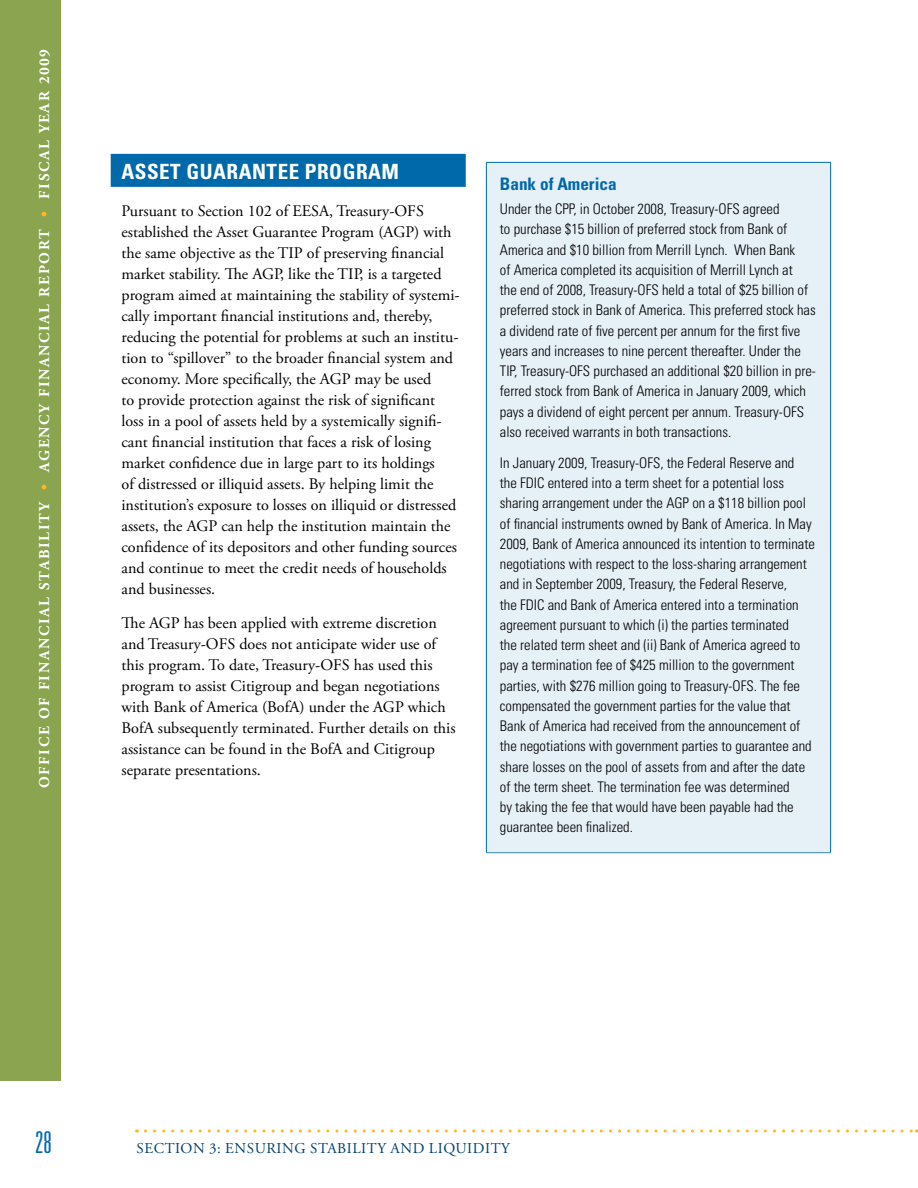
<style>
.page{position:relative;width:918px;height:1188px;background:#fff}
.page>*{position:absolute;margin:0;border:0;box-sizing:border-box;transform-origin:0 0}
.t1{font:300 ultra-condensed 30px "Univers";color:#0069aa}
.t2{font:700 condensed 21px "Univers";letter-spacing:.025em;color:#fff}
.t3{font:700 condensed 17.25px "Univers";color:#0069aa}
.t4{font:16.2px/21px "Adobe Garamond Pro";color:#000}
.t5{font:700 15px "Adobe Garamond Pro";letter-spacing:.115em;color:#fff}
.t6{font:15px "Adobe Garamond Pro";letter-spacing:.035em;color:#00406c}
.t7{font:300 condensed 14.7px/20.2px "Univers";color:#000}
</style>
<div class="page">
<div style="left:0;top:0;width:61px;height:1080px;background:#8aa450"></div>
<svg style="left:145px;top:1130px;width:773px;height:3px"></svg>
<div style="left:111px;top:154px;width:355px;height:33px;background:#0069aa"></div>
<div style="left:486px;top:162px;width:345px;height:691px;background:#e6f0f7"></div>
<hr style="left:486px;top:162px;width:345px;height:1px;background:#0069aa">
<hr style="left:486px;top:163px;width:1px;height:689px;background:#0069aa">
<hr style="left:830px;top:163px;width:1px;height:689px;background:#0069aa">
<hr style="left:486px;top:852px;width:345px;height:1px;background:#3387bb">
<p class="t5" style="left:35px;top:199px;width:151px;rotate:-90deg">FISCAL YEAR 2009</p>
<p class="t5" style="left:35px;top:472px;width:244px;rotate:-90deg">AGENCY FINANCIAL REPORT</p>
<p class="t5" style="left:35px;top:788px;width:287px;rotate:-90deg">OFFICE OF FINANCIAL STABILITY</p>
<h2 class="t2" style="left:122px;top:164px;width:279px">ASSET GUARANTEE PROGRAM</h2>
<p class="t4" style="left:122px;top:202px;width:340px">Pursuant to Section 102 of EESA, Treasury-OFS established the Asset Guarantee Program (AGP) with the same objective as the TIP of preserving financial market stability. The AGP, like the TIP, is a targeted program aimed at maintaining the stability of systemi&shy;cally important financial institutions and, thereby, reducing the potential for problems at such an institu&shy;tion to “spillover” to the broader financial system and economy. More specifically, the AGP may be used<br>to provide protection against the risk of significant loss in a pool of assets held by a systemically signifi&shy;cant financial institution that faces a risk of losing market confidence due in large part to its holdings<br>of distressed or illiquid assets. By helping limit the institution’s exposure to losses on illiquid or distressed assets, the AGP can help the institution maintain the confidence of its depositors and other funding sources and continue to meet the credit needs of households and businesses.</p>
<p class="t4" style="left:122px;top:614px;width:336px">The AGP has been applied with extreme discretion and Treasury-OFS does not anticipate wider use of this program. To date, Treasury-OFS has used this program to assist Citigroup and began negotiations with Bank of America (BofA) under the AGP which BofA subsequently terminated. Further details on this assistance can be found in the BofA and Citigroup separate presentations.</p>
<p class="t3" style="left:500px;top:177px;width:118px">Bank of America</p>
<p class="t7" style="left:500px;top:200px;width:318px">Under the CPP, in October 2008, Treasury-OFS agreed<br>to purchase $15 billion of preferred stock from Bank of America and $10 billion from Merrill Lynch. When Bank<br>of America completed its acquisition of Merrill Lynch at<br>the end of 2008, Treasury-OFS held a total of $25 billion of preferred stock in Bank of America. This preferred stock has a dividend rate of five percent per annum for the first five years and increases to nine percent thereafter. Under the TIP, Treasury-OFS purchased an additional $20 billion in pre&shy;ferred stock from Bank of America in January 2009, which pays a dividend of eight percent per annum. Treasury-OFS also received warrants in both transactions.</p>
<p class="t7" style="left:500px;top:454px;width:317px">In January 2009, Treasury-OFS, the Federal Reserve and the FDIC entered into a term sheet for a potential loss sharing arrangement under the AGP on a $118 billion pool of financial instruments owned by Bank of America. In May 2009, Bank of America announced its intention to terminate negotiations with respect to the loss-sharing arrangement and in September 2009, Treasury, the Federal Reserve,<br>the FDIC and Bank of America entered into a termination agreement pursuant to which (i) the parties terminated<br>the related term sheet and (ii) Bank of America agreed to pay a termination fee of $425 million to the government parties, with $276 million going to Treasury-OFS. The fee compensated the government parties for the value that Bank of America had received from the announcement of the negotiations with government parties to guarantee and share losses on the pool of assets from and after the date of the term sheet. The termination fee was determined<br>by taking the fee that would have been payable had the guarantee been finalized.</p>
<h1 class="t1" style="left:35px;top:1131px;width:18px">28</h1>
<p class="t6" style="left:137px;top:1142px;width:375px">SECTION 3: ENSURING STABILITY AND LIQUIDITY</p>
</div>
